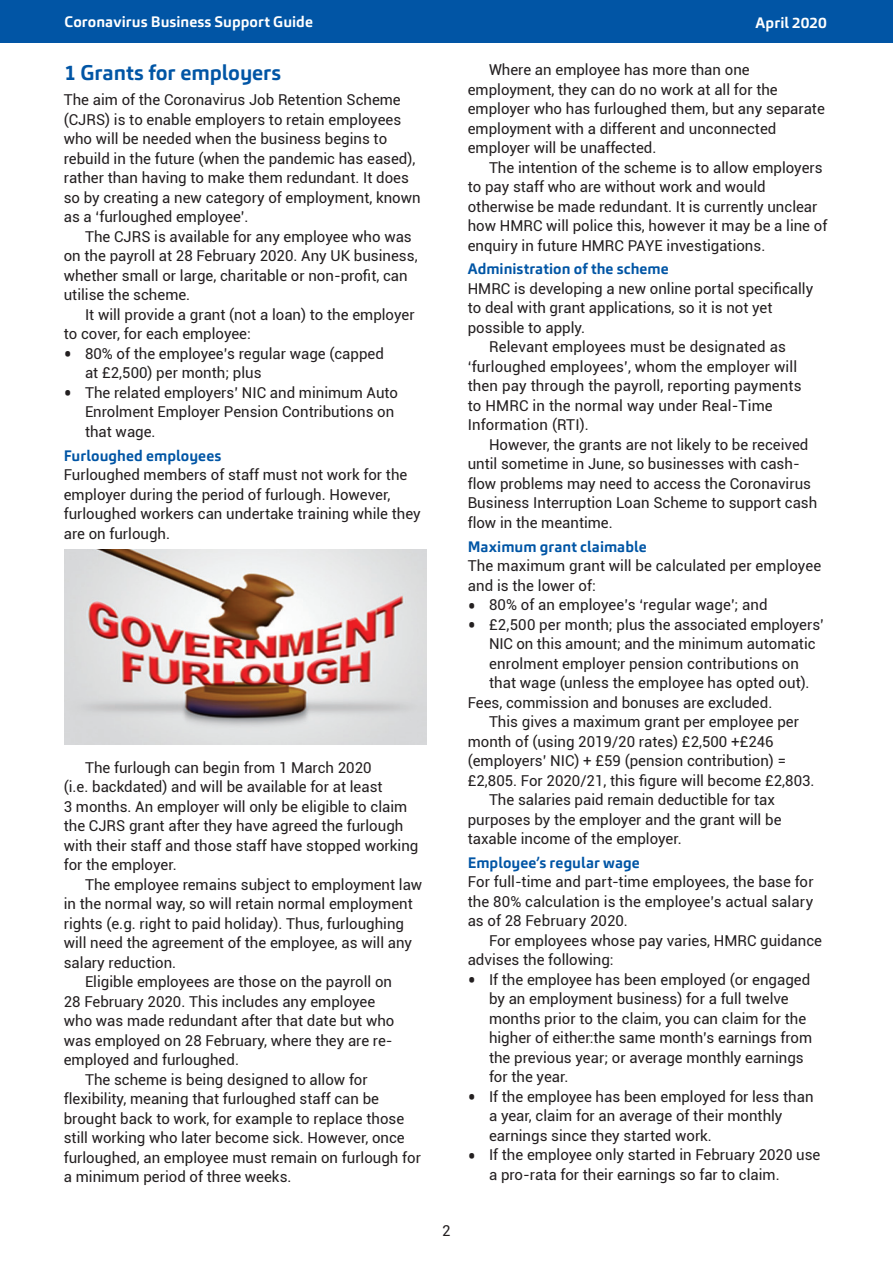
<style>
.page{position:relative;width:893px;height:1263px;background:#fff}
.page>*{position:absolute;margin:0;border:0;box-sizing:border-box;transform-origin:0 0}
.t1{font:700 21px "Carnac";letter-spacing:-.005em;color:#0155a5}
.t2{font:15px/19.5px "Roboto";color:#231f20}
.t3{font:700 15px "Carnac";color:#0155a5}
.t4{font:700 15px "Carnac";letter-spacing:.005em;color:#fff}
.s1{font-size:24px}
</style>
<div class="page">
<div style="left:0;top:0;width:893px;height:43px;background:#0155a5"></div>
<img style="left:65px;top:550px;width:361px;height:194px">
<p class="t4" style="left:65px;top:12px;width:250px">Coronavirus Business Support Guide</p>
<p class="t4" style="left:755px;top:14px;width:73px">April 2020</p>
<p class="t2" style="left:468px;top:59px;width:359px;text-indent:21px">Where an employee has more than one employment, they can do no work at all for the employer who has furloughed them, but any separate employment with a different and unconnected employer will be unaffected.</p>
<p class="t2" style="left:468px;top:157px;width:361px;text-indent:21px">The intention of the scheme is to allow employers to pay staff who are without work and would otherwise be made redundant. It is currently unclear how HMRC will police this, however it may be a line of enquiry in future HMRC PAYE investigations.</p>
<p class="t3" style="left:468px;top:259px;width:203px">Administration of the scheme</p>
<p class="t2" style="left:468px;top:278px;width:347px">HMRC is developing a new online portal specifically</p>
<p class="t2" style="left:468px;top:298px;width:306px">to deal with grant applications, so it is not yet</p>
<p class="t2" style="left:468px;top:317px;width:119px">possible to apply.</p>
<p class="t2" style="left:489px;top:337px;width:299px">Relevant employees must be designated as</p>
<p class="t2" style="left:468px;top:356px;width:331px">‘furloughed employees’, whom the employer will</p>
<p class="t2" style="left:468px;top:376px;width:335px">then pay through the payroll, reporting payments</p>
<p class="t2" style="left:468px;top:395px;width:307px">to HMRC in the normal way under Real-Time</p>
<p class="t2" style="left:468px;top:415px;width:123px">Information (RTI).</p>
<p class="t2" style="left:489px;top:434px;width:321px">However, the grants are not likely to be received</p>
<p class="t2" style="left:468px;top:454px;width:333px">until sometime in June, so businesses with cash-</p>
<p class="t2" style="left:468px;top:473px;width:345px">flow problems may need to access the Coronavirus</p>
<p class="t2" style="left:468px;top:493px;width:351px">Business Interruption Loan Scheme to support cash</p>
<p class="t2" style="left:468px;top:512px;width:147px">flow in the meantime.</p>
<p class="t3" style="left:468px;top:537px;width:181px">Maximum grant claimable</p>
<p class="t2" style="left:468px;top:555px;width:355px">The maximum grant will be calculated per employee and is the lower of:</p>
<p class="t2" style="left:468px;top:594px;width:301px"><span class="s1">•</span> 80% of an employee’s ‘regular wage’; and</p>
<p class="t2" style="left:468px;top:614px;width:358px"><span class="s1">•</span> £2,500 per month; plus the associated employers’</p>
<p class="t2" style="left:489px;top:633px;width:328px">NIC on this amount; and the minimum automatic</p>
<p class="t2" style="left:489px;top:653px;width:312px">enrolment employer pension contributions on</p>
<p class="t2" style="left:489px;top:672px;width:322px">that wage (unless the employee has opted out).</p>
<p class="t2" style="left:468px;top:692px;width:306px">Fees, commission and bonuses are excluded.</p>
<p class="t2" style="left:489px;top:711px;width:312px">This gives a maximum grant per employee per</p>
<p class="t2" style="left:468px;top:731px;width:307px">month of (using 2019/20 rates) £2,500 +£246</p>
<p class="t2" style="left:468px;top:750px;width:320px">(employers’ NIC) + £59 (pension contribution) =</p>
<p class="t2" style="left:468px;top:770px;width:348px">£2,805. For 2020/21, this figure will become £2,803.</p>
<p class="t2" style="left:489px;top:789px;width:288px">The salaries paid remain deductible for tax</p>
<p class="t2" style="left:468px;top:809px;width:315px">purposes by the employer and the grant will be</p>
<p class="t2" style="left:468px;top:828px;width:216px">taxable income of the employer.</p>
<p class="t3" style="left:468px;top:853px;width:174px">Employee’s regular wage</p>
<p class="t2" style="left:468px;top:872px;width:347px;text-align:justify">For full-time and part-time employees, the base for the 80% calculation is the employee’s actual salary as of 28 February 2020.</p>
<p class="t2" style="left:468px;top:930px;width:356px;text-indent:21px">For employees whose pay varies, HMRC guidance advises the following:</p>
<p class="t2" style="left:489px;top:969px;width:325px;text-indent:-21px"><span class="s1">•</span> If the employee has been employed (or engaged by an employment business) for a full twelve months prior to the claim, you can claim for the higher of either:the same month’s earnings from the previous year; or average monthly earnings for the year.</p>
<p class="t2" style="left:489px;top:1086px;width:326px;text-indent:-21px"><span class="s1">•</span> If the employee has been employed for less than a year, claim for an average of their monthly earnings since they started work.</p>
<p class="t2" style="left:489px;top:1145px;width:333px;text-indent:-21px"><span class="s1">•</span> If the employee only started in February 2020 use a pro-rata for their earnings so far to claim.</p>
<h1 class="t1" style="left:64px;top:59px;width:219px">1 Grants for employers</h1>
<p class="t2" style="left:64px;top:90px;width:358px">The aim of the Coronavirus Job Retention Scheme (CJRS) is to enable employers to retain employees who will be needed when the business begins to rebuild in the future (when the pandemic has eased), rather than having to make them redundant. It does so by creating a new category of employment, known as a ‘furloughed employee’.</p>
<p class="t2" style="left:64px;top:226px;width:355px;text-indent:21px">The CJRS is available for any employee who was on the payroll at 28 February 2020. Any UK business, whether small or large, charitable or non-profit, can utilise the scheme.</p>
<p class="t2" style="left:64px;top:304px;width:352px;text-indent:21px">It will provide a grant (not a loan) to the employer to cover, for each employee:</p>
<p class="t2" style="left:85px;top:343px;width:300px;text-indent:-21px"><span class="s1">•</span> 80% of the employee’s regular wage (capped at £2,500) per month; plus</p>
<p class="t2" style="left:85px;top:382px;width:315px;text-indent:-21px"><span class="s1">•</span> The related employers’ NIC and minimum Auto<br>Enrolment Employer Pension Contributions on that wage.</p>
<p class="t3" style="left:64px;top:446px;width:159px">Furloughed employees</p>
<p class="t2" style="left:64px;top:465px;width:358px">Furloughed members of staff must not work for the employer during the period of furlough. However, furloughed workers can undertake training while they are on furlough.</p>
<p class="t2" style="left:64px;top:757px;width:356px;text-indent:21px">The furlough can begin from 1 March 2020<br>(i.e. backdated) and will be available for at least<br>3 months. An employer will only be eligible to claim the CJRS grant after they have agreed the furlough with their staff and those staff have stopped working for the employer.</p>
<p class="t2" style="left:85px;top:874px;width:339px">The employee remains subject to employment law</p>
<p class="t2" style="left:64px;top:894px;width:351px">in the normal way, so will retain normal employment</p>
<p class="t2" style="left:64px;top:913px;width:342px">rights (e.g. right to paid holiday). Thus, furloughing</p>
<p class="t2" style="left:64px;top:933px;width:350px">will need the agreement of the employee, as will any</p>
<p class="t2" style="left:64px;top:952px;width:114px">salary reduction.</p>
<p class="t2" style="left:85px;top:972px;width:308px">Eligible employees are those on the payroll on</p>
<p class="t2" style="left:64px;top:991px;width:313px">28 February 2020. This includes any employee</p>
<p class="t2" style="left:64px;top:1011px;width:332px">who was made redundant after that date but who</p>
<p class="t2" style="left:64px;top:1030px;width:330px">was employed on 28 February, where they are re-</p>
<p class="t2" style="left:64px;top:1050px;width:177px">employed and furloughed.</p>
<p class="t2" style="left:85px;top:1069px;width:284px">The scheme is being designed to allow for</p>
<p class="t2" style="left:64px;top:1089px;width:317px">flexibility, meaning that furloughed staff can be</p>
<p class="t2" style="left:64px;top:1108px;width:342px">brought back to work, for example to replace those</p>
<p class="t2" style="left:64px;top:1128px;width:342px">still working who later become sick. However, once</p>
<p class="t2" style="left:64px;top:1147px;width:359px">furloughed, an employee must remain on furlough for</p>
<p class="t2" style="left:64px;top:1167px;width:229px">a minimum period of three weeks.</p>
<p class="t2" style="left:442px;top:1220px;width:10px">2</p>
</div>
